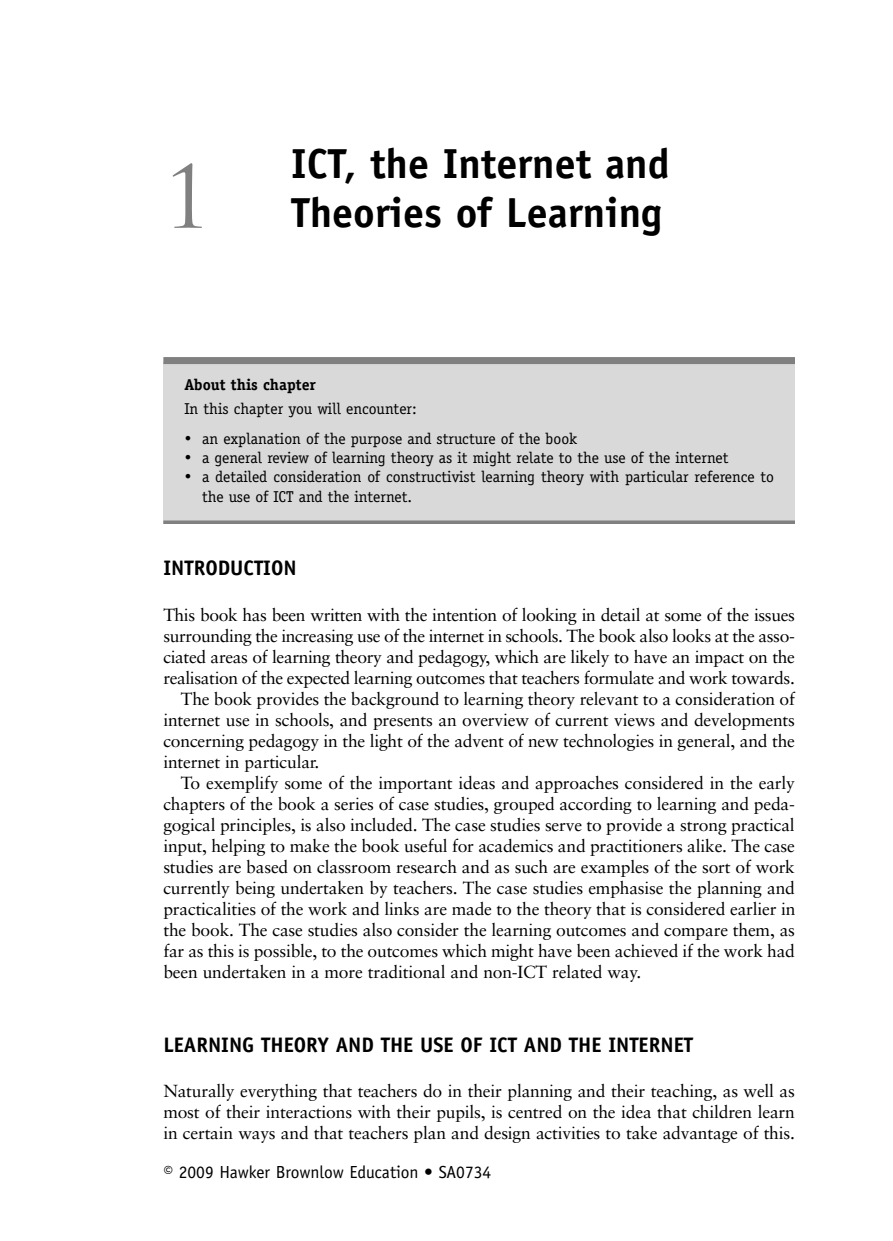
<style>
.page{position:relative;width:893px;height:1241px;background:#fff}
.page>*{position:absolute;margin:0;border:0;box-sizing:border-box;transform-origin:0 0}
.t1{font:84px "Trajan Pro";color:#808080}
.t2{font:700 42px/49px "Officina Sans";color:#000}
.t3{font:700 21px "Officina Sans";color:#000}
.t4{font:17.5px/21px "Sabon";letter-spacing:-.01em;color:#000;text-align:justify}
.t5{font:17.5px "Officina Sans";color:#000}
.t6{font:15.75px/24.5px "Officina Serif Std";color:#000}
.s1{font-weight:700}
</style>
<div class="page">
<div style="left:163px;top:362px;width:632px;height:161px;background:#d9d9d9"></div>
<div style="left:163px;top:357px;width:632px;height:7px;background:#808080"></div>
<svg style="left:163px;top:520px;width:632px;height:4px;background:#8a8a8a"></svg>
<p class="t1" style="left:163px;top:149px;width:49px">1</p>
<p class="t2" style="left:291px;top:142px;width:380px">ICT, the Internet and<br>Theories of Learning</p>
<p class="t6" style="left:184px;top:373px;width:234px"><span class="s1">About this chapter<br></span>In this chapter you will encounter:</p>
<p class="t6" style="left:184px;top:427px;width:395px">• an explanation of the purpose and structure of the book</p>
<p class="t6" style="left:184px;top:447px;width:546px">• a general review of learning theory as it might relate to the use of the internet</p>
<p class="t6" style="left:202px;top:469px;width:573px;line-height:19.2px;text-indent:-18px">• a detailed consideration of constructivist learning theory with particular reference to the use of ICT and the internet.</p>
<p class="t3" style="left:163px;top:560px;width:135px">INTRODUCTION</p>
<p class="t4" style="left:163px;top:605px;width:633px">This book has been written with the intention of looking in detail at some of the issues</p>
<p class="t4" style="left:163px;top:626px;width:633px">surrounding the increasing use of the internet in schools. The book also looks at the asso-</p>
<p class="t4" style="left:163px;top:647px;width:633px">ciated areas of learning theory and pedagogy, which are likely to have an impact on the</p>
<p class="t4" style="left:163px;top:668px;width:633px">realisation of the expected learning outcomes that teachers formulate and work towards.</p>
<p class="t4" style="left:181px;top:689px;width:616px">The book provides the background to learning theory relevant to a consideration of</p>
<p class="t4" style="left:163px;top:710px;width:633px">internet use in schools, and presents an overview of current views and developments</p>
<p class="t4" style="left:163px;top:731px;width:633px">concerning pedagogy in the light of the advent of new technologies in general, and the</p>
<p class="t4" style="left:163px;top:752px;width:158px">internet in particular.</p>
<p class="t4" style="left:181px;top:773px;width:616px">To exemplify some of the important ideas and approaches considered in the early</p>
<p class="t4" style="left:163px;top:794px;width:633px">chapters of the book a series of case studies, grouped according to learning and peda-</p>
<p class="t4" style="left:163px;top:815px;width:633px">gogical principles, is also included. The case studies serve to provide a strong practical</p>
<p class="t4" style="left:163px;top:836px;width:633px">input, helping to make the book useful for academics and practitioners alike. The case</p>
<p class="t4" style="left:163px;top:857px;width:633px">studies are based on classroom research and as such are examples of the sort of work</p>
<p class="t4" style="left:163px;top:878px;width:633px">currently being undertaken by teachers. The case studies emphasise the planning and</p>
<p class="t4" style="left:163px;top:899px;width:634px">practicalities of the work and links are made to the theory that is considered earlier in</p>
<p class="t4" style="left:163px;top:920px;width:633px">the book. The case studies also consider the learning outcomes and compare them, as</p>
<p class="t4" style="left:163px;top:941px;width:633px">far as this is possible, to the outcomes which might have been achieved if the work had</p>
<p class="t4" style="left:163px;top:962px;width:479px">been undertaken in a more traditional and non-ICT related way.</p>
<p class="t3" style="left:163px;top:1036px;width:531px">LEARNING THEORY AND THE USE OF ICT AND THE INTERNET</p>
<p class="t4" style="left:163px;top:1081px;width:633px">Naturally everything that teachers do in their planning and their teaching, as well as most of their interactions with their pupils, is centred on the idea that children learn in certain ways and that teachers plan and design activities to take advantage of this.</p>
<p class="t5" style="left:163px;top:1165px;width:329px">© 2009 Hawker Brownlow Education • SA0734</p>
</div>
